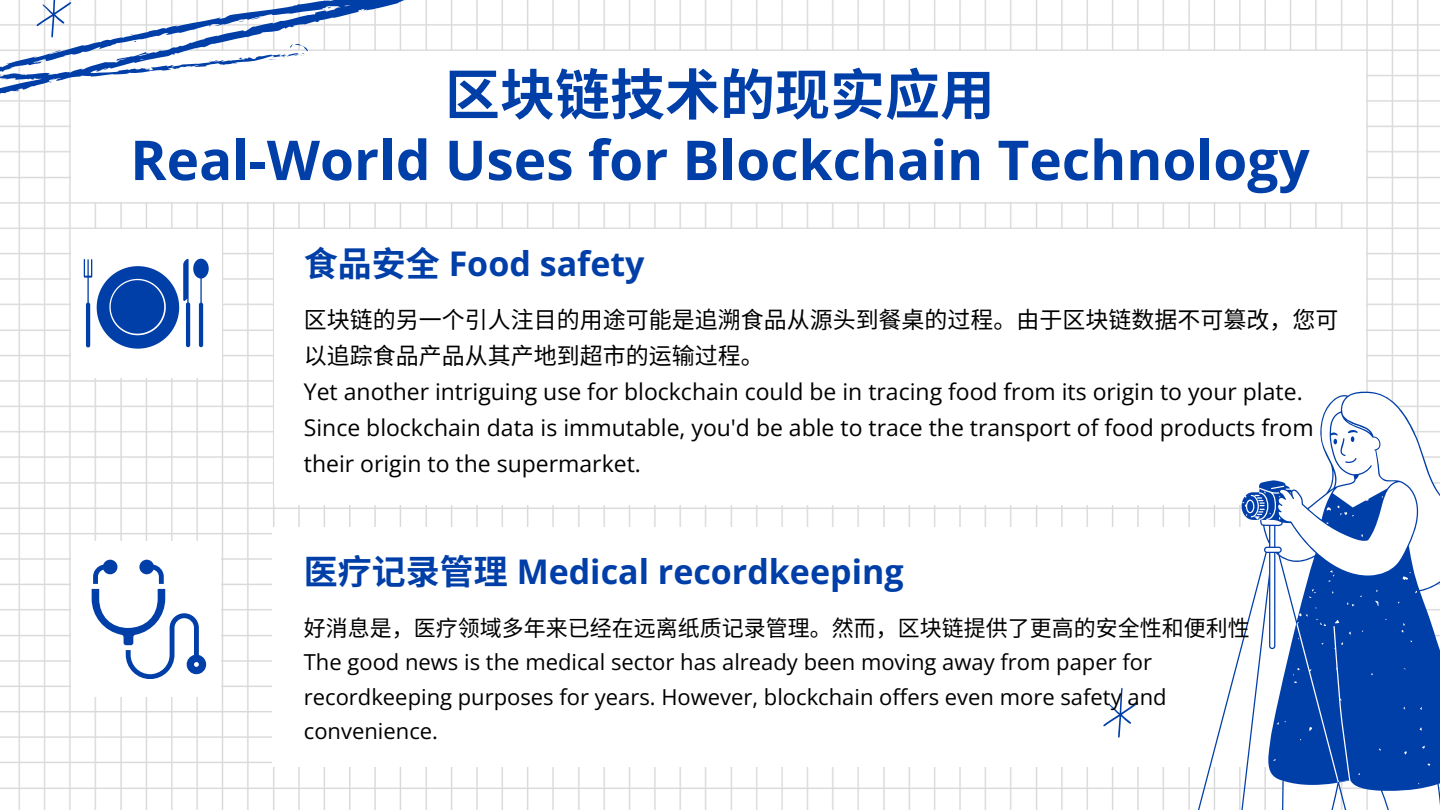
<style>
.page{position:relative;width:1440px;height:810px;background:#fff}
.page>*{position:absolute;margin:0;border:0;box-sizing:border-box;transform-origin:0 0}
.t1{font:700 55px/65.2px "Open Sans";color:#003ea8;text-align:center}
.t2{font:700 34px "Open Sans";color:#003ea8}
.t3{font:23px/36px "Open Sans";color:#000}
.t4{font:23px/36px "Noto Sans CJ Ksc";color:#000}
.t5{font:22px/34.5px "Open Sans";color:#000}
.t6{font:22px "Noto Sans CJ Ksc";color:#000}
.s1{font-family:"Noto Sans CJ Ksc"}
</style>
<div class="page">
<img style="left:0;top:0;width:1440px;height:810px">
<div style="left:71px;top:52px;width:1295px;height:150px;background:#fff"></div>
<div style="left:274px;top:229px;width:1092px;height:276px;background:#fff"></div>
<div style="left:272px;top:527px;width:1092px;height:239px;background:#fff"></div>
<div style="left:71px;top:229px;width:150px;height:149px;background:#fff"></div>
<div style="left:71px;top:542px;width:150px;height:155px;background:#fff"></div>
<svg style="left:1179px;top:392px;width:261px;height:418px"></svg>
<svg style="left:1191px;top:573px;width:175px;height:237px"></svg>
<div style="left:1247px;top:501px;width:6px;height:11px;background:#003ea8;border-radius:50%"></div>
<svg style="left:1334px;top:430px;width:24px;height:34px"></svg>
<svg style="left:0;top:0;width:429px;height:116px"></svg>
<svg style="left:37px;top:0;width:34px;height:37px"></svg>
<svg style="left:1103px;top:688px;width:35px;height:49px"></svg>
<svg style="left:92px;top:560px;width:114px;height:119px"></svg>
<svg style="left:84px;top:259px;width:125px;height:90px"></svg>
<p class="t1" style="left:130px;top:61px;width:1181px"><span class="s1">区块链技术的现实应用<br></span>Real-World Uses for Blockchain Technology</p>
<p class="t2" style="left:304px;top:240px;width:342px"><span class="s1">食品安全</span> Food safety</p>
<h1 class="t4" style="left:304px;top:301px;width:1036px">区块链的另一个引人注目的用途可能是追溯食品从源头到餐桌的过程。由于区块链数据不可篡改，您可以追踪食品产品从其产地到超市的运输过程。</h1>
<p class="t3" style="left:304px;top:373px;width:1011px">Yet another intriguing use for blockchain could be in tracing food from its origin to your plate.<br>Since blockchain data is immutable, you'd be able to trace the transport of food products from their origin to the supermarket.</p>
<p class="t2" style="left:304px;top:548px;width:601px"><span class="s1">医疗记录管理</span> Medical recordkeeping</p>
<h2 class="t6" style="left:304px;top:610px;width:947px">好消息是，医疗领域多年来已经在远离纸质记录管理。然而，区块链提供了更高的安全性和便利性</h2>
<p class="t5" style="left:304px;top:644px;width:864px">The good news is the medical sector has already been moving away from paper for recordkeeping purposes for years. However, blockchain offers even more safety and convenience.</p>
</div>
